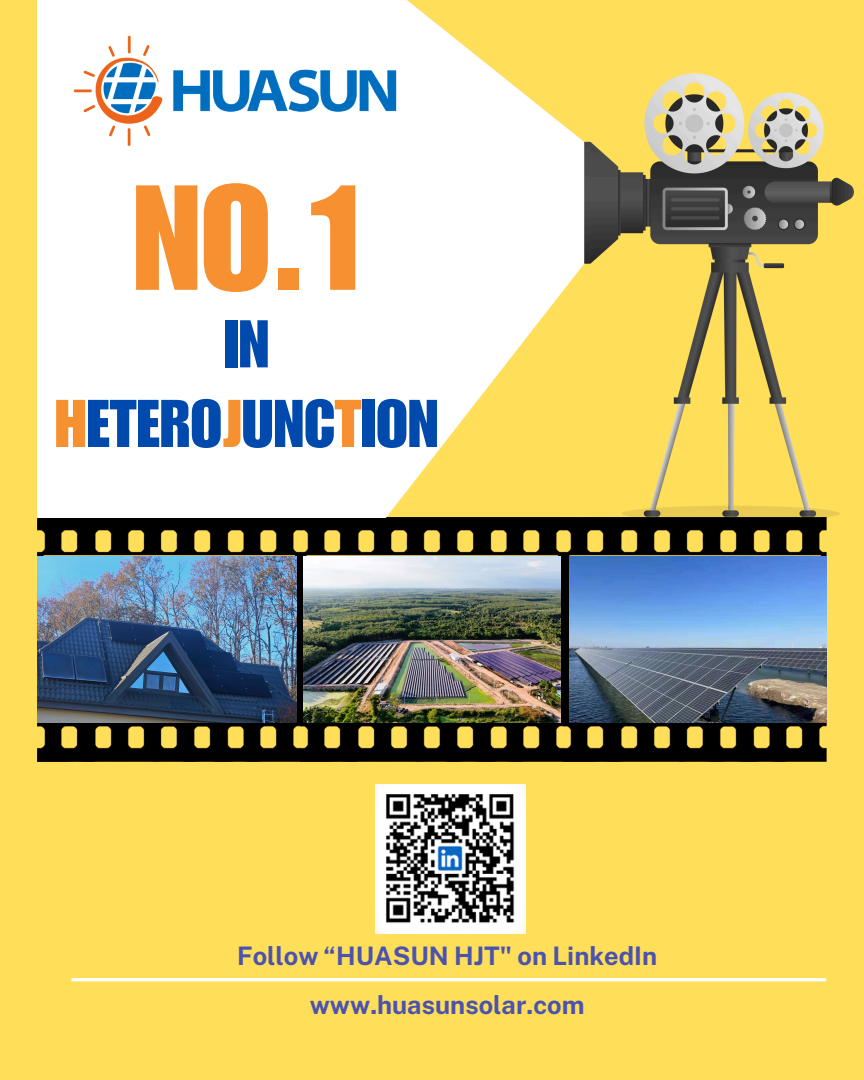
<style>
.page{position:relative;width:864px;height:1080px;background:#ffde59}
.page>*{position:absolute;margin:0;border:0;box-sizing:border-box;transform-origin:0 0}
.t1{font:146.25px "Impact LT Std";color:#f69031}
.t2{font:66px "Impact LT Std";color:#004aad}
.t3{font:700 25.5px "Public Sans";color:#4b53af}
.s1{color:#f69031}
</style>
<div class="page">
<img style="left:37px;top:518px;width:790px;height:243px">
<img style="left:37px;top:556px;width:259px;height:167px">
<img style="left:38px;top:0;width:816px;height:518px">
<img style="left:304px;top:556px;width:257px;height:167px">
<img style="left:570px;top:556px;width:257px;height:167px">
<img style="left:37px;top:23px;width:419px;height:149px">
<hr style="left:71px;top:978px;width:755px;height:3px;background:#fff">
<img style="left:376px;top:785px;width:149px;height:148px">
<p class="t1" style="left:133px;top:185px;width:229px">NO.1</p>
<h1 class="t2" style="left:224px;top:320px;width:47px">IN</h1>
<p class="t2" style="left:55px;top:400px;width:385px"><span class="s1">H</span>ETERO<span class="s1">J</span>UNC<span class="s1">T</span>ION</p>
<h2 class="t3" style="left:237px;top:941px;width:422px">Follow “HUASUN HJT" on LinkedIn</h2>
<h2 class="t3" style="left:310px;top:990px;width:276px">www.huasunsolar.com</h2>
</div>
